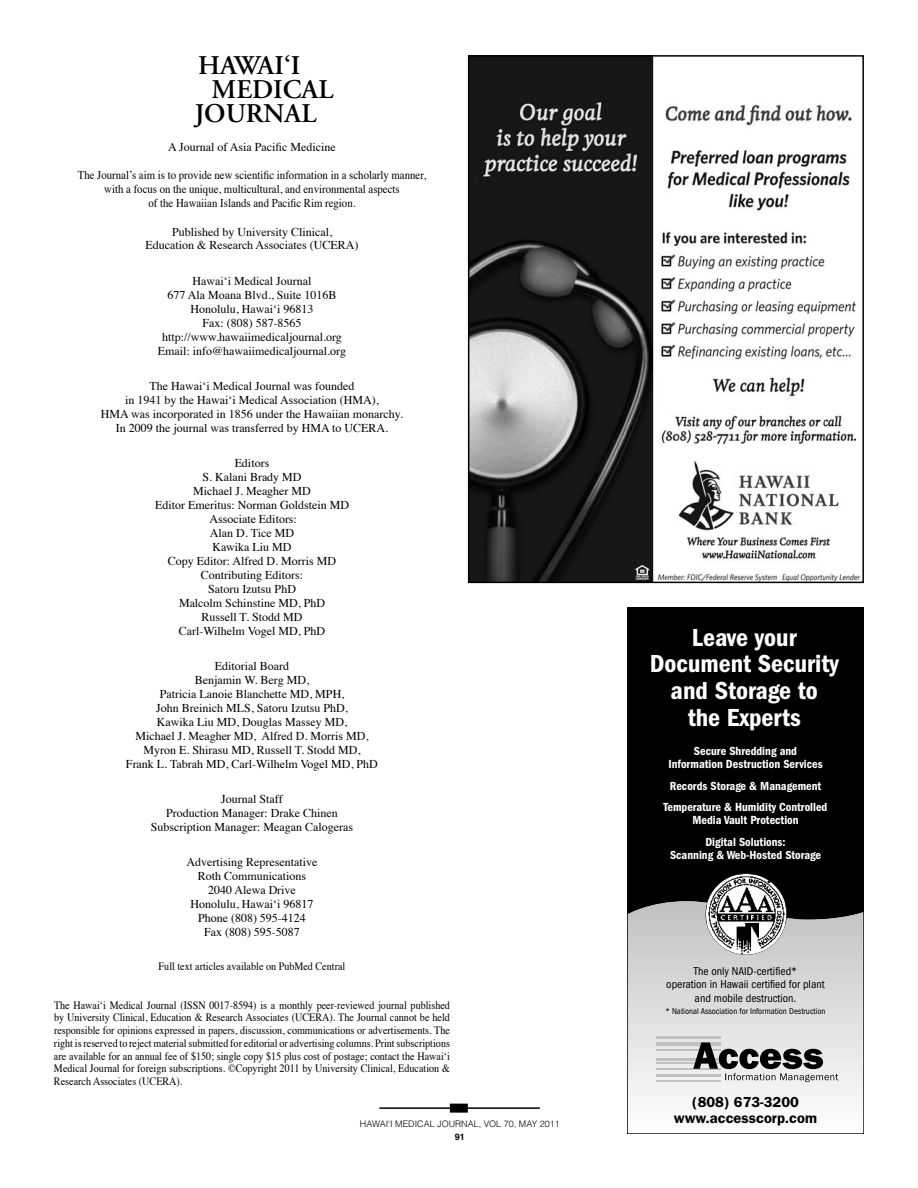
<style>
.page{position:relative;width:918px;height:1188px;background:#fff}
.page>*{position:absolute;margin:0;border:0;box-sizing:border-box;transform-origin:0 0}
.t1{font:600 27px "Adobe Garamond";color:#000}
.t2{font:600 condensed 25.5px/26.7px "Franklin Gothic";color:#fff;text-align:center}
.t3{font:600 14.55px/16px "Franklin Gothic";color:#000;text-align:center}
.t4{font:600 condensed 12.15px/21.6px "Franklin Gothic";color:#fff;text-align:center}
.t5{font:12px/14px "Times";color:#000;text-align:center}
.t6{font:12px/14px "Times";color:#000;text-align:center;scale:.9 1}
.t7{font:condensed 11.7px/13.2px "Franklin Gothic";color:#000;text-align:center}
.t8{font:11.25px/12.8px "Times";color:#000;text-align:justify;scale:.9 1}
.t9{font:300 9px "Helvetica";color:#000}
.t10{font:700 9px "Helvetica";color:#000}
.t11{font:condensed 8.85px "Franklin Gothic";color:#000}
</style>
<div class="page">
<hr style="left:379px;top:1107px;width:161px;height:2px;background:#000">
<div style="left:451px;top:1104px;width:16px;height:8px;background:#000"></div>
<div style="left:450px;top:1104px;width:18px;height:9px;border:2px solid #000"></div>
<img style="left:471px;top:58px;width:390px;height:522px">
<div style="left:468px;top:55px;width:396px;height:528px;border:2px solid #000"></div>
<div style="left:627px;top:608px;width:237px;height:323px;background:#000"></div>
<svg style="left:629px;top:901px;width:233px;height:195px"></svg>
<hr style="left:656px;top:1068px;width:64px;height:2px;background:#c0c0c0">
<hr style="left:656px;top:1062px;width:64px;height:1px;background:#c0c0c0">
<hr style="left:656px;top:1058px;width:64px;height:3px;background:#c0c0c0">
<hr style="left:656px;top:1049px;width:64px;height:2px;background:#c0c0c0">
<hr style="left:656px;top:1074px;width:64px;height:3px;background:#c0c0c0">
<hr style="left:656px;top:1080px;width:64px;height:2px;background:#c0c0c0">
<hr style="left:656px;top:1042px;width:64px;height:4px;background:#c0c0c0">
<hr style="left:656px;top:1036px;width:64px;height:2px;background:#c0c0c0">
<svg style="left:693px;top:1042px;width:145px;height:40px;background:#999"></svg>
<img style="left:707px;top:876px;width:78px;height:78px">
<div style="left:627px;top:608px;width:237px;height:526px;border:1px solid #000"></div>
<h1 class="t1" style="left:198px;top:50px;width:104px">HAWAI‘I</h1>
<h1 class="t1" style="left:212px;top:74px;width:124px">MEDICAL</h1>
<h1 class="t1" style="left:195px;top:98px;width:123px">JOURNAL</h1>
<p class="t5" style="left:168px;top:139px;width:169px">A Journal of Asia Pacific Medicine</p>
<p class="t6" style="left:78px;top:167px;width:389px">The Journal’s aim is to provide new scientific information in a scholarly manner, with a focus on the unique, multicultural, and environmental aspects<br>of the Hawaiian Islands and Pacific Rim region.</p>
<p class="t5" style="left:145px;top:223px;width:215px">Published by University Clinical,<br>Education &amp; Research Associates (UCERA)</p>
<p class="t5" style="left:158px;top:273px;width:190px">Hawai‘i Medical Journal<br>677 Ala Moana Blvd., Suite 1016B<br>Honolulu, Hawai‘i 96813<br>Fax: (808) 587-8565 http://www.hawaiimedicaljournal.org<br>Email: info@hawaiimedicaljournal.org</p>
<p class="t5" style="left:101px;top:378px;width:304px">The Hawai‘i Medical Journal was founded<br>in 1941 by the Hawai‘i Medical Association (HMA),<br>HMA was incorporated in 1856 under the Hawaiian monarchy.<br>In 2009 the journal was transferred by HMA to UCERA.</p>
<p class="t5" style="left:155px;top:455px;width:195px">Editors<br>S. Kalani Brady MD<br>Michael J. Meagher MD<br>Editor Emeritus: Norman Goldstein MD<br>Associate Editors:<br>Alan D. Tice MD<br>Kawika Liu MD<br>Copy Editor: Alfred D. Morris MD<br>Contributing Editors:<br>Satoru Izutsu PhD<br>Malcolm Schinstine MD, PhD<br>Russell T. Stodd MD<br>Carl-Wilhelm Vogel MD, PhD</p>
<p class="t5" style="left:126px;top:658px;width:253px">Editorial Board<br>Benjamin W. Berg MD,<br>Patricia Lanoie Blanchette MD, MPH,<br>John Breinich MLS, Satoru Izutsu PhD,<br>Kawika Liu MD, Douglas Massey MD,<br>Michael J. Meagher MD, Alfred D. Morris MD, Myron E. Shirasu MD, Russell T. Stodd MD,<br>Frank L. Tabrah MD, Carl-Wilhelm Vogel MD, PhD</p>
<p class="t5" style="left:151px;top:791px;width:204px">Journal Staff<br>Production Manager: Drake Chinen<br>Subscription Manager: Meagan Calogeras</p>
<p class="t5" style="left:187px;top:854px;width:132px">Advertising Representative<br>Roth Communications<br>2040 Alewa Drive<br>Honolulu, Hawai‘i 96817<br>Phone (808) 595-4124<br>Fax (808) 595-5087</p>
<p class="t8" style="left:159px;top:959px;width:209px">Full text articles available on PubMed Central</p>
<p class="t8" style="left:54px;top:998px;width:442px">The Hawai‘i Medical Journal (ISSN 0017-8594) is a monthly peer-reviewed journal published by University Clinical, Education &amp; Research Associates (UCERA). The Journal cannot be held responsible for opinions expressed in papers, discussion, communications or advertisements. The right is reserved to reject material submitted for editorial or advertising columns. Print subscriptions are available for an annual fee of $150; single copy $15 plus cost of postage; contact the Hawai‘i Medical Journal for foreign subscriptions. ©Copyright 2011 by University Clinical, Education &amp; Research Associates (UCERA).</p>
<p class="t9" style="left:360px;top:1118px;width:201px">HAWAI‘I MEDICAL JOURNAL, VOL 70, MAY 2011</p>
<p class="t10" style="left:455px;top:1132px;width:12px">91</p>
<h2 class="t2" style="left:650px;top:624px;width:191px">Leave your<br>Document Security and Storage to<br>the Experts</h2>
<p class="t4" style="left:668px;top:744px;width:156px;line-height:13.2px">Secure Shredding and<br>Information Destruction Services</p>
<p class="t4" style="left:664px;top:775px;width:165px">Records Storage &amp; Management<br>Temperature &amp; Humidity Controlled</p>
<p class="t4" style="left:692px;top:810px;width:108px">Media Vault Protection<br>Digital Solutions:</p>
<p class="t4" style="left:670px;top:844px;width:152px">Scanning &amp; Web-Hosted Storage</p>
<p class="t7" style="left:666px;top:965px;width:160px">The only NAID-certified*<br>operation in Hawaii certified for plant and mobile destruction.</p>
<p class="t11" style="left:665px;top:1006px;width:162px">* National Association for Information Destruction</p>
<p class="t3" style="left:674px;top:1094px;width:145px">(808) 673-3200 www.accesscorp.com</p>
</div>
